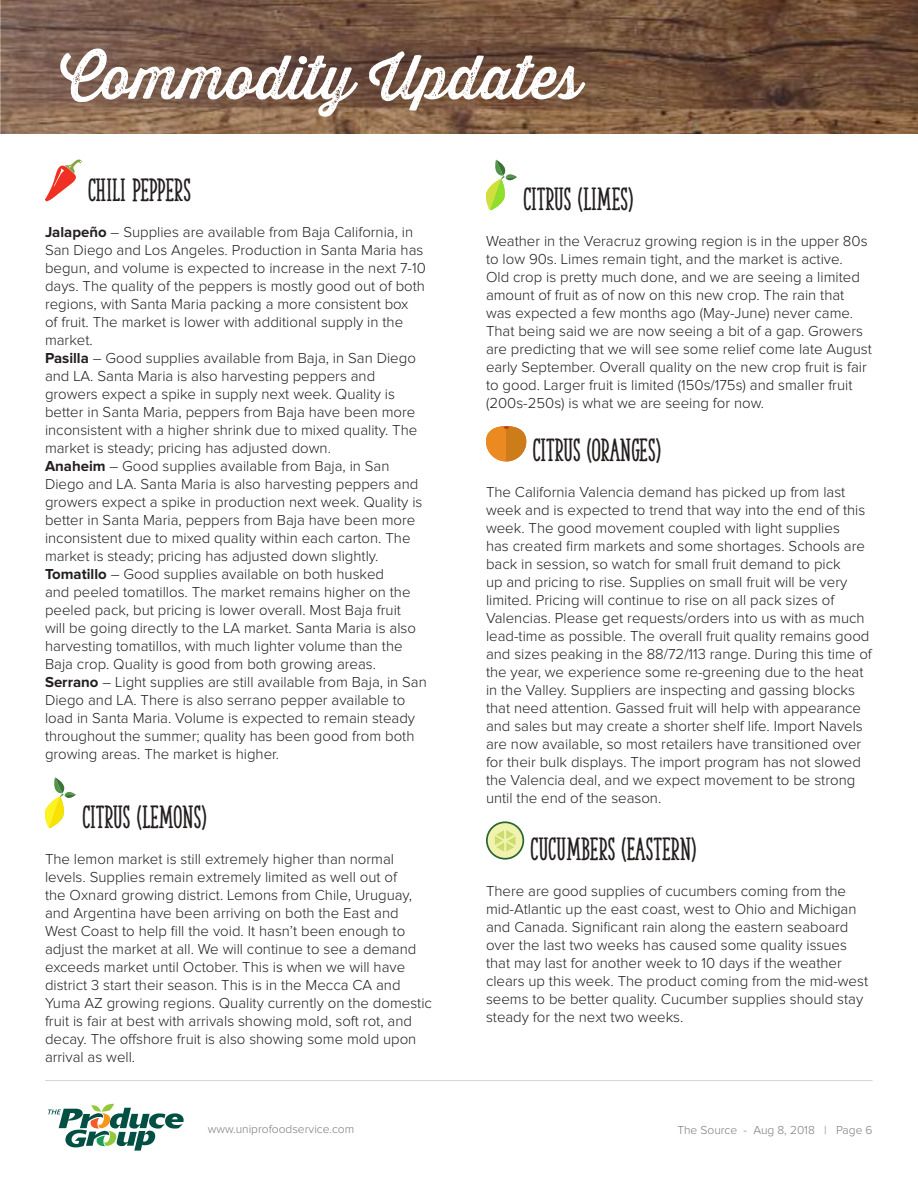
<style>
.page{position:relative;width:918px;height:1188px;background:#fff}
.page>*{position:absolute;margin:0;border:0;box-sizing:border-box;transform-origin:0 0}
.t1{font:60px "Thirsty Rough Reg One";color:#fff}
.t2{font:30px "The Serif Hand Extrablack";color:#241f1f}
.t3{font:300 15px/18px "Proxima Nova";color:#241f1f}
.t4{font:300 12px "Proxima Nova";color:#7d7c7e}
.s1{font-weight:700}
</style>
<div class="page">
<hr style="left:45px;top:1080px;width:828px;height:1px;background:#d5d4d5">
<img style="left:1px;top:0;width:917px;height:134px">
<svg style="left:48px;top:1104px;width:136px;height:47px"></svg>
<svg style="left:45px;top:160px;width:37px;height:41px"></svg>
<svg style="left:45px;top:777px;width:31px;height:51px"></svg>
<svg style="left:486px;top:160px;width:31px;height:50px"></svg>
<svg style="left:486px;top:426px;width:40px;height:35px"></svg>
<svg style="left:486px;top:821px;width:38px;height:39px"></svg>
<div style="left:488px;top:823px;width:34px;height:35px;background:#f1f2ad;border-radius:50%"></div>
<svg style="left:495px;top:830px;width:21px;height:22px"></svg>
<h1 class="t1" style="left:60px;top:33px;width:523px">Commodity Updates</h1>
<h2 class="t2" style="left:88px;top:172px;width:104px">CHILI PEPPERS</h2>
<p class="t3" style="left:45px;top:224px;width:383px"><span class="s1">Jalapeño</span> – Supplies are available from Baja California, in San Diego and Los Angeles. Production in Santa Maria has begun, and volume is expected to increase in the next 7-10 days. The quality of the peppers is mostly good out of both regions, with Santa Maria packing a more consistent box<br>of fruit. The market is lower with additional supply in the market.<br><span class="s1">Pasilla</span> – Good supplies available from Baja, in San Diego and LA. Santa Maria is also harvesting peppers and growers expect a spike in supply next week. Quality is better in Santa Maria, peppers from Baja have been more inconsistent with a higher shrink due to mixed quality. The market is steady; pricing has adjusted down.<br><span class="s1">Anaheim</span> – Good supplies available from Baja, in San Diego and LA. Santa Maria is also harvesting peppers and growers expect a spike in production next week. Quality is better in Santa Maria, peppers from Baja have been more inconsistent due to mixed quality within each carton. The market is steady; pricing has adjusted down slightly.<br><span class="s1">Tomatillo</span> – Good supplies available on both husked<br>and peeled tomatillos. The market remains higher on the peeled pack, but pricing is lower overall. Most Baja fruit<br>will be going directly to the LA market. Santa Maria is also harvesting tomatillos, with much lighter volume than the Baja crop. Quality is good from both growing areas.<br><span class="s1">Serrano</span> – Light supplies are still available from Baja, in San Diego and LA. There is also serrano pepper available to load in Santa Maria. Volume is expected to remain steady throughout the summer; quality has been good from both growing areas. The market is higher.</p>
<h2 class="t2" style="left:82px;top:799px;width:125px">CITRUS (LEMONS)</h2>
<p class="t3" style="left:45px;top:850px;width:388px">The lemon market is still extremely higher than normal levels. Supplies remain extremely limited as well out of<br>the Oxnard growing district. Lemons from Chile, Uruguay, and Argentina have been arriving on both the East and West Coast to help fill the void. It hasn’t been enough to adjust the market at all. We will continue to see a demand exceeds market until October. This is when we will have district 3 start their season. This is in the Mecca CA and Yuma AZ growing regions. Quality currently on the domestic fruit is fair at best with arrivals showing mold, soft rot, and decay. The offshore fruit is also showing some mold upon arrival as well.</p>
<h2 class="t2" style="left:523px;top:181px;width:111px">CITRUS (LIMES)</h2>
<p class="t3" style="left:486px;top:233px;width:387px">Weather in the Veracruz growing region is in the upper 80s to low 90s. Limes remain tight, and the market is active.<br>Old crop is pretty much done, and we are seeing a limited amount of fruit as of now on this new crop. The rain that was expected a few months ago (May-June) never came.<br>That being said we are now seeing a bit of a gap. Growers are predicting that we will see some relief come late August early September. Overall quality on the new crop fruit is fair to good. Larger fruit is limited (150s/175s) and smaller fruit (200s-250s) is what we are seeing for now.</p>
<h2 class="t2" style="left:533px;top:432px;width:130px">CITRUS (ORANGES)</h2>
<p class="t3" style="left:486px;top:484px;width:387px">The California Valencia demand has picked up from last week and is expected to trend that way into the end of this week. The good movement coupled with light supplies<br>has created firm markets and some shortages. Schools are back in session, so watch for small fruit demand to pick<br>up and pricing to rise. Supplies on small fruit will be very limited. Pricing will continue to rise on all pack sizes of Valencias. Please get requests/orders into us with as much lead-time as possible. The overall fruit quality remains good and sizes peaking in the 88/72/113 range. During this time of the year, we experience some re-greening due to the heat in the Valley. Suppliers are inspecting and gassing blocks that need attention. Gassed fruit will help with appearance and sales but may create a shorter shelf life. Import Navels are now available, so most retailers have transitioned over for their bulk displays. The import program has not slowed the Valencia deal, and we expect movement to be strong until the end of the season.</p>
<h2 class="t2" style="left:531px;top:830px;width:167px">CUCUMBERS (EASTERN)</h2>
<p class="t3" style="left:486px;top:882px;width:384px">There are good supplies of cucumbers coming from the mid-Atlantic up the east coast, west to Ohio and Michigan and Canada. Significant rain along the eastern seaboard over the last two weeks has caused some quality issues that may last for another week to 10 days if the weather clears up this week. The product coming from the mid-west seems to be better quality. Cucumber supplies should stay steady for the next two weeks.</p>
<p class="t4" style="left:208px;top:1124px;width:148px">www.uniprofoodservice.com</p>
<p class="t4" style="left:677px;top:1124px;width:197px">The Source - Aug 8, 2018 | Page 6</p>
</div>
